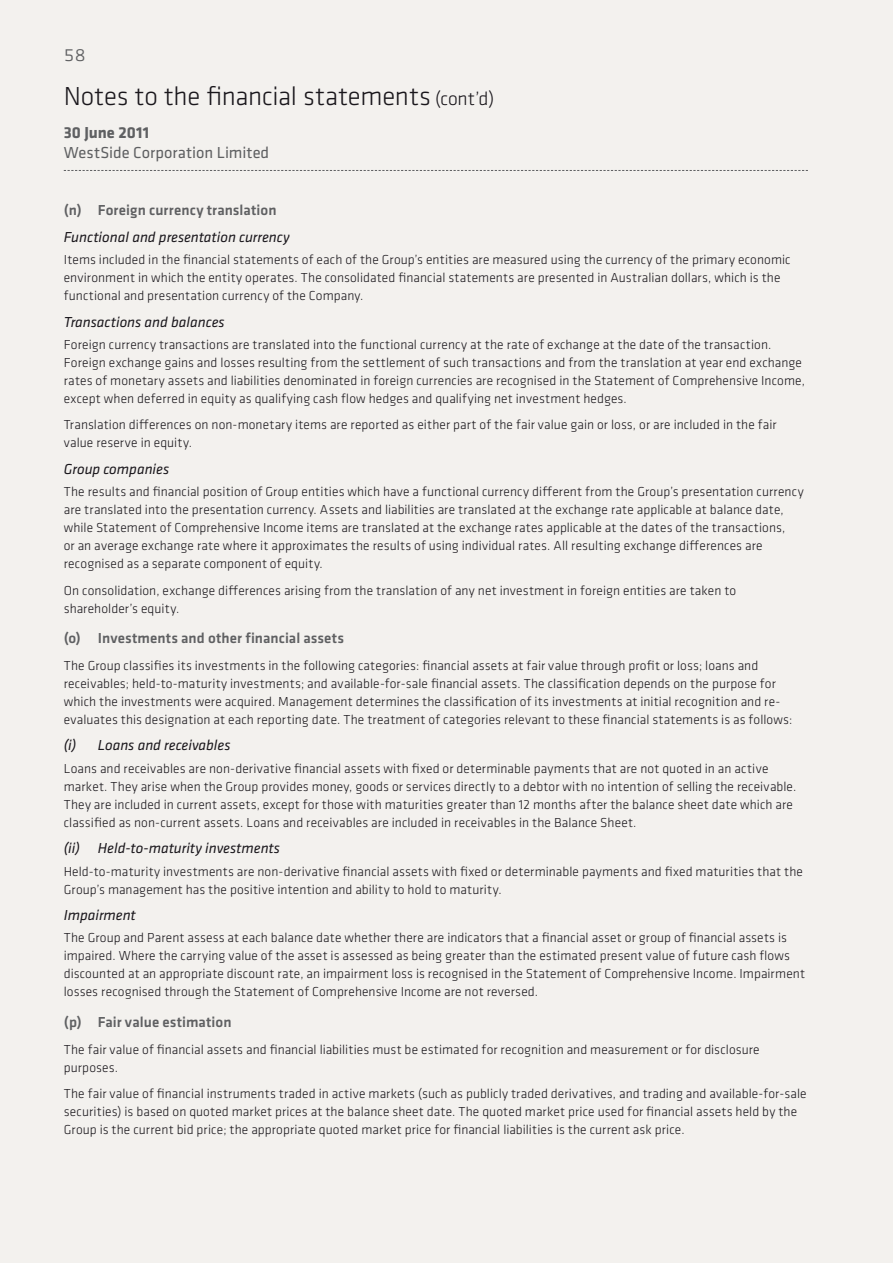
<style>
.page{position:relative;width:893px;height:1263px;background:#f3f1ee}
.page>*{position:absolute;margin:0;border:0;box-sizing:border-box;transform-origin:0 0}
.t1{font:300 27px "Klavika";letter-spacing:-.005em;color:#1a171c}
.t2{font:300 22.5px "Klavika";color:#5f6062}
.t3{font:16.5px "Klavika";color:#5f6062}
.t4{font:700 16.5px "Klavika";color:#5f6062}
.t5{font:italic 15px "Klavika";color:#1a171c}
.t6{font:500 15px "Klavika";letter-spacing:.005em;color:#5f6062}
.t7{font:300 13.5px/18px "Klavika";letter-spacing:.01em;color:#1a171c}
.s1{font-size:19.5px}
</style>
<div class="page">
<svg style="left:64px;top:170px;width:744px;height:1px"></svg>
<h2 class="t2" style="left:64px;top:41px;width:24px">58</h2>
<h1 class="t1" style="left:64px;top:82px;width:432px">Notes to the financial statements <span class="s1">(cont’d)</span></h1>
<p class="t4" style="left:64px;top:123px;width:87px">30 June 2011</p>
<p class="t3" style="left:64px;top:143px;width:207px">WestSide Corporation Limited</p>
<p class="t6" style="left:64px;top:202px;width:214px">(n) Foreign currency translation</p>
<p class="t5" style="left:64px;top:229px;width:227px">Functional and presentation currency</p>
<p class="t7" style="left:64px;top:251px;width:728px">Items included in the financial statements of each of the Group’s entities are measured using the currency of the primary economic environment in which the entity operates. The consolidated financial statements are presented in Australian dollars, which is the functional and presentation currency of the Company.</p>
<p class="t5" style="left:64px;top:313px;width:162px">Transactions and balances</p>
<p class="t7" style="left:64px;top:336px;width:743px">Foreign currency transactions are translated into the functional currency at the rate of exchange at the date of the transaction.<br>Foreign exchange gains and losses resulting from the settlement of such transactions and from the translation at year end exchange rates of monetary assets and liabilities denominated in foreign currencies are recognised in the Statement of Comprehensive Income, except when deferred in equity as qualifying cash flow hedges and qualifying net investment hedges.</p>
<p class="t7" style="left:64px;top:416px;width:714px">Translation differences on non-monetary items are reported as either part of the fair value gain or loss, or are included in the fair value reserve in equity.</p>
<p class="t5" style="left:64px;top:461px;width:107px">Group companies</p>
<p class="t7" style="left:64px;top:483px;width:741px">The results and financial position of Group entities which have a functional currency different from the Group’s presentation currency are translated into the presentation currency. Assets and liabilities are translated at the exchange rate applicable at balance date, while Statement of Comprehensive Income items are translated at the exchange rates applicable at the dates of the transactions,<br>or an average exchange rate where it approximates the results of using individual rates. All resulting exchange differences are recognised as a separate component of equity.</p>
<p class="t7" style="left:64px;top:581px;width:674px">On consolidation, exchange differences arising from the translation of any net investment in foreign entities are taken to shareholder’s equity.</p>
<p class="t6" style="left:64px;top:630px;width:282px">(o) Investments and other financial assets</p>
<p class="t7" style="left:64px;top:657px;width:730px">The Group classifies its investments in the following categories: financial assets at fair value through profit or loss; loans and receivables; held-to-maturity investments; and available-for-sale financial assets. The classification depends on the purpose for which the investments were acquired. Management determines the classification of its investments at initial recognition and re&shy;evaluates this designation at each reporting date. The treatment of categories relevant to these financial statements is as follows:</p>
<p class="t5" style="left:64px;top:737px;width:168px">(i) Loans and receivables</p>
<p class="t7" style="left:64px;top:759px;width:734px">Loans and receivables are non-derivative financial assets with fixed or determinable payments that are not quoted in an active market. They arise when the Group provides money, goods or services directly to a debtor with no intention of selling the receivable.<br>They are included in current assets, except for those with maturities greater than 12 months after the balance sheet date which are classified as non-current assets. Loans and receivables are included in receivables in the Balance Sheet.</p>
<p class="t5" style="left:64px;top:840px;width:218px">(ii) Held-to-maturity investments</p>
<p class="t7" style="left:64px;top:862px;width:741px">Held-to-maturity investments are non-derivative financial assets with fixed or determinable payments and fixed maturities that the<br>Group’s management has the positive intention and ability to hold to maturity.</p>
<p class="t5" style="left:64px;top:907px;width:74px">Impairment</p>
<p class="t7" style="left:64px;top:929px;width:743px">The Group and Parent assess at each balance date whether there are indicators that a financial asset or group of financial assets is impaired. Where the carrying value of the asset is assessed as being greater than the estimated present value of future cash flows discounted at an appropriate discount rate, an impairment loss is recognised in the Statement of Comprehensive Income. Impairment losses recognised through the Statement of Comprehensive Income are not reversed.</p>
<p class="t6" style="left:64px;top:1014px;width:169px">(p) Fair value estimation</p>
<p class="t7" style="left:64px;top:1040px;width:697px">The fair value of financial assets and financial liabilities must be estimated for recognition and measurement or for disclosure purposes.</p>
<p class="t7" style="left:64px;top:1085px;width:744px">The fair value of financial instruments traded in active markets (such as publicly traded derivatives, and trading and available-for-sale securities) is based on quoted market prices at the balance sheet date. The quoted market price used for financial assets held by the<br>Group is the current bid price; the appropriate quoted market price for financial liabilities is the current ask price.</p>
</div>
